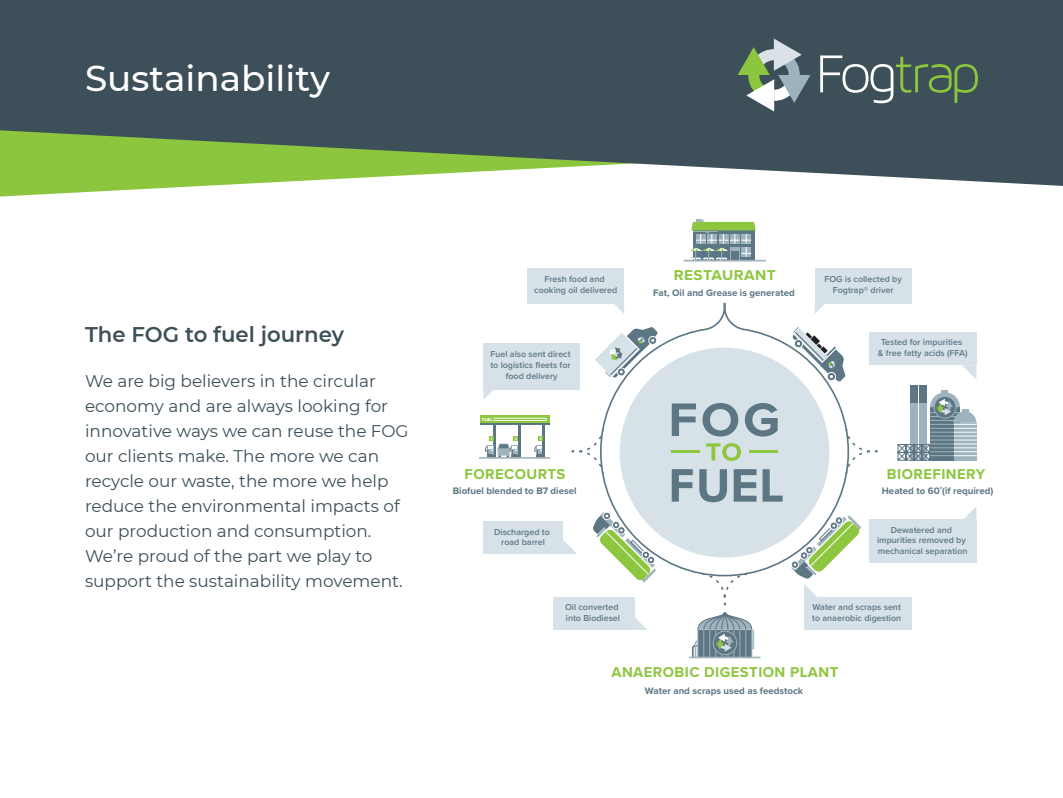
<style>
.page{position:relative;width:1063px;height:798px;background:#fff}
.page>*{position:absolute;margin:0;border:0;box-sizing:border-box;transform-origin:0 0}
.t1{font:500 35.75px "Montserrat";color:#fff}
.t2{font:600 21.25px "Montserrat";color:#3d4f59}
.t3{font:16.88px/25px "Montserrat";color:#3d4f59}
.t4{font:700 14.75px "Proxima Nova";letter-spacing:.03em;color:#8dc63f}
.t5{font:700 14.75px "Proxima Nova";letter-spacing:.03em;color:#8dc63f;scale:1.04 1}
.t6{font:700 9.75px "Proxima Nova";color:#5d7684}
.t7{font:600 8.88px/10.8px "Proxima Nova";color:#5d7684;text-align:center}
.t8{font:4.25px "Proxima Nova Extrabld";color:#fff}
.t9{font:700 4px "Proxima Nova";color:#fff}
</style>
<div class="page">
<svg style="left:0;top:186px;width:201px;height:10px"></svg>
<svg style="left:0;top:0;width:1063px;height:186px;background:#4f655e"></svg>
<svg style="left:738px;top:39px;width:72px;height:72px;background:#7a8e85"></svg>
<svg style="left:820px;top:55px;width:158px;height:48px;background:#566a65"></svg>
<svg style="left:599px;top:302px;width:251px;height:101px"></svg>
<svg style="left:689px;top:612px;width:72px;height:46px"></svg>
<svg style="left:793px;top:327px;width:52px;height:54px"></svg>
<div style="left:815px;top:267px;width:96px;height:36px;background:#d7e2e8"></div>
<svg style="left:815px;top:303px;width:10px;height:11px"></svg>
<div style="left:527px;top:267px;width:97px;height:36px;background:#d7e2e8"></div>
<svg style="left:614px;top:303px;width:10px;height:11px"></svg>
<div style="left:483px;top:343px;width:97px;height:46px;background:#d7e2e8"></div>
<svg style="left:483px;top:389px;width:11px;height:11px"></svg>
<div style="left:869px;top:332px;width:107px;height:33px;background:#d7e2e8"></div>
<svg style="left:962px;top:365px;width:14px;height:14px"></svg>
<div style="left:553px;top:596px;width:82px;height:33px;background:#d7e2e8"></div>
<svg style="left:635px;top:618px;width:11px;height:11px"></svg>
<div style="left:869px;top:519px;width:107px;height:44px;background:#d7e2e8"></div>
<svg style="left:964px;top:507px;width:12px;height:12px"></svg>
<div style="left:804px;top:596px;width:107px;height:33px;background:#d7e2e8"></div>
<div style="left:483px;top:521px;width:80px;height:32px;background:#d7e2e8"></div>
<hr style="left:493px;top:415px;width:3px;height:42px;background:#5d7684">
<hr style="left:518px;top:415px;width:3px;height:42px;background:#5d7684">
<hr style="left:543px;top:415px;width:2px;height:42px;background:#5d7684">
<hr style="left:479px;top:457px;width:71px;height:1px;background:#9eb3bd">
<div style="left:480px;top:415px;width:69px;height:8px;background:#8dc63f"></div>
<hr style="left:480px;top:423px;width:69px;height:2px;background:#5d7684">
<svg style="left:493px;top:417px;width:54px;height:4px"></svg>
<svg style="left:484px;top:436px;width:59px;height:21px"></svg>
<hr style="left:684px;top:260px;width:82px;height:1px;background:#9eb3bd">
<svg style="left:689px;top:219px;width:67px;height:41px;background:#96af9b"></svg>
<div style="left:919px;top:385px;width:7px;height:17px;background:#5d7684"></div>
<div style="left:910px;top:385px;width:7px;height:17px;background:#5d7684"></div>
<svg style="left:595px;top:327px;width:63px;height:50px"></svg>
<svg style="left:897px;top:390px;width:80px;height:71px"></svg>
<div style="left:620px;top:347px;width:209px;height:210px;background:#d7e2e8;border-radius:50%"></div>
<svg style="left:563px;top:403px;width:314px;height:201px"></svg>
<hr style="left:672px;top:450px;width:28px;height:3px;background:#8dc63f">
<hr style="left:749px;top:450px;width:29px;height:3px;background:#8dc63f">
<h1 class="t1" style="left:85px;top:53px;width:246px">Sustainability</h1>
<h2 class="t2" style="left:85px;top:319px;width:261px">The FOG to fuel journey</h2>
<p class="t3" style="left:85px;top:367px;width:325px">We are big believers in the circular economy and are always looking for innovative ways we can reuse the FOG our clients make. The more we can recycle our waste, the more we help reduce the environmental impacts of our production and consumption.<br>We’re proud of the part we play to support the sustainability movement.</p>
<p class="t7" style="left:534px;top:273px;width:84px">Fresh food and cooking oil delivered</p>
<p class="t7" style="left:490px;top:348px;width:82px">Fuel also sent direct to logistics fleets for food delivery</p>
<p class="t8" style="left:482px;top:416px;width:12px">FUEL</p>
<p class="t9" style="left:490px;top:436px;width:3px">1</p>
<p class="t9" style="left:515px;top:436px;width:4px">2</p>
<p class="t9" style="left:540px;top:436px;width:4px">3</p>
<h3 class="t4" style="left:465px;top:463px;width:103px">FORECOURTS</h3>
<p class="t6" style="left:453px;top:483px;width:125px">Biofuel blended to B7 diesel</p>
<p class="t7" style="left:494px;top:526px;width:57px">Discharged to road barrel</p>
<p class="t7" style="left:565px;top:601px;width:57px;text-align:left">Oil converted into Biodiesel</p>
<h3 class="t5" style="left:674px;top:263px;width:100px">RESTAURANT</h3>
<p class="t6" style="left:653px;top:285px;width:143px">Fat, Oil and Grease is generated</p>
<p class="t7" style="left:824px;top:273px;width:79px">FOG is collected by<br>Fogtrap® driver</p>
<p class="t7" style="left:878px;top:337px;width:91px">Tested for impurities<br>&amp; free fatty acids (FFA)</p>
<h3 class="t4" style="left:887px;top:463px;width:100px">BIOREFINERY</h3>
<p class="t6" style="left:882px;top:483px;width:113px">Heated to 60˚(if required)</p>
<p class="t7" style="left:877px;top:524px;width:92px">Dewatered and impurities removed by mechanical separation</p>
<p class="t7" style="left:812px;top:601px;width:90px;text-align:left">Water and scraps sent to anaerobic digestion</p>
<h3 class="t4" style="left:612px;top:661px;width:228px">ANAEROBIC DIGESTION PLANT</h3>
<p class="t6" style="left:645px;top:682px;width:160px">Water and scraps used as feedstock</p>
</div>
